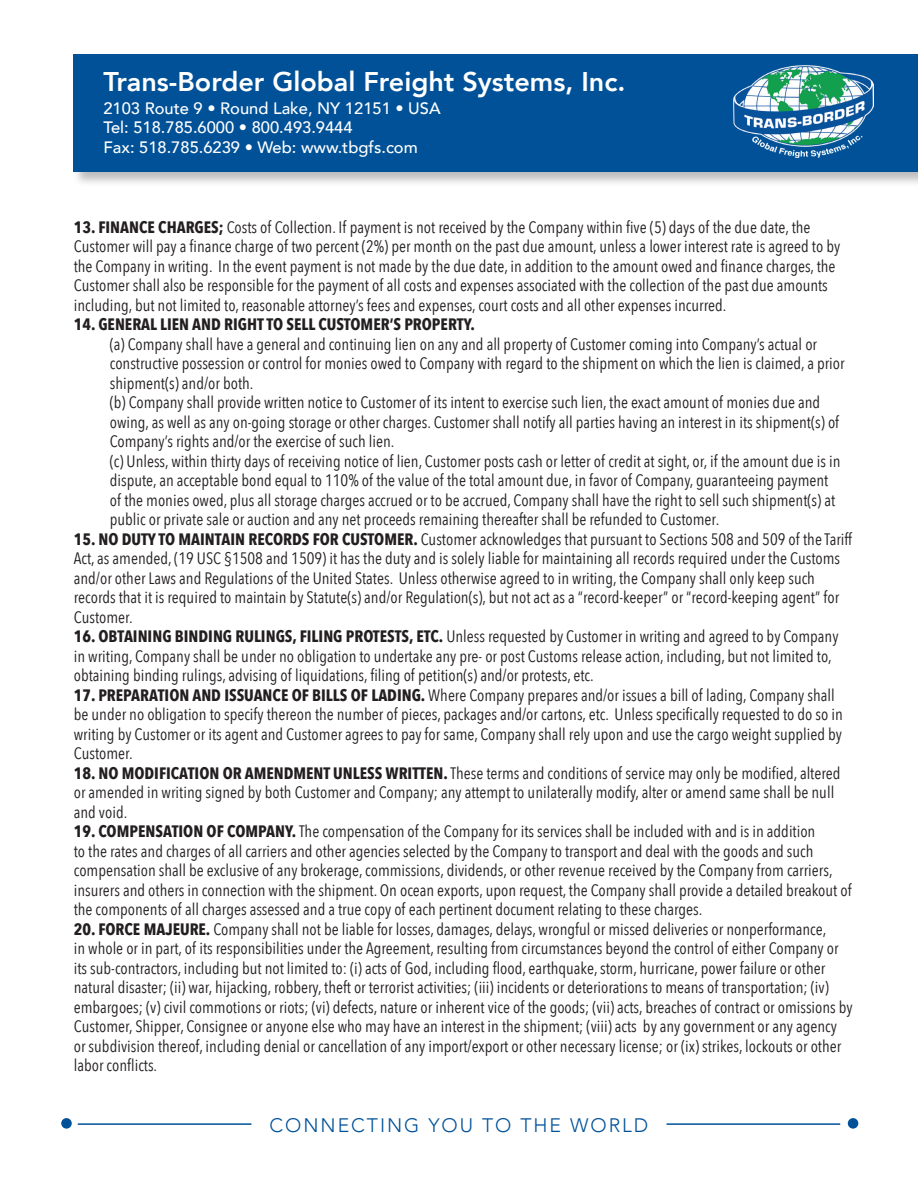
<style>
.page{position:relative;width:918px;height:1188px;background:#fff}
.page>*{position:absolute;margin:0;border:0;box-sizing:border-box;transform-origin:0 0}
.t1{font:800 27px "Avenir";color:#fff}
.t2{font:300 19.5px "Avenir";letter-spacing:.1em;color:#015198}
.t3{font:16.5px/19.5px "Avenir Next Condensed";color:#231f20}
.t4{font:500 16.5px/19.5px "Avenir";color:#fff}
.t5{font:700 16.5px "Avenir Next Condensed";color:#231f20}
.s1{font-weight:700}
</style>
<div class="page">
<hr style="left:78px;top:1123px;width:173px;height:2px;background:#015198">
<hr style="left:667px;top:1123px;width:173px;height:2px;background:#015198">
<div style="left:61px;top:1118px;width:11px;height:11px;background:#015198;border-radius:50%"></div>
<div style="left:848px;top:1118px;width:10px;height:11px;background:#015198;border-radius:50%"></div>
<div style="left:72px;top:53px;width:846px;height:134px;background:#231f20;opacity:.3"></div>
<div style="left:74px;top:54px;width:844px;height:118px;background:#015198"></div>
<img style="left:733px;top:65px;width:140px;height:93px">
<h1 class="t1" style="left:103px;top:61px;width:524px">Trans-Border Global Freight Systems, Inc.</h1>
<p class="t4" style="left:103px;top:97px;width:339px">2103 Route 9 • Round Lake, NY 12151 • USA<br>Tel: 518.785.6000 • 800.493.9444<br>Fax: 518.785.6239 • Web: www.tbgfs.com</p>
<p class="t3" style="left:74px;top:216px;width:768px"><span class="s1">13. FINANCE CHARGES;</span> Costs of Collection. If payment is not received by the Company within five (5) days of the due date, the Customer will pay a finance charge of two percent (2%) per month on the past due amount, unless a lower interest rate is agreed to by the Company in writing. In the event payment is not made by the due date, in addition to the amount owed and finance charges, the Customer shall also be responsible for the payment of all costs and expenses associated with the collection of the past due amounts including, but not limited to, reasonable attorney’s fees and expenses, court costs and all other expenses incurred.</p>
<p class="t5" style="left:74px;top:314px;width:403px">14. GENERAL LIEN AND RIGHT TO SELL CUSTOMER’S PROPERTY.</p>
<p class="t3" style="left:110px;top:333px;width:736px">(a) Company shall have a general and continuing lien on any and all property of Customer coming into Company’s actual or constructive possession or control for monies owed to Company with regard to the shipment on which the lien is claimed, a prior shipment(s) and/or both.<br>(b) Company shall provide written notice to Customer of its intent to exercise such lien, the exact amount of monies due and owing, as well as any on-going storage or other charges. Customer shall notify all parties having an interest in its shipment(s) of Company’s rights and/or the exercise of such lien.<br>(c) Unless, within thirty days of receiving notice of lien, Customer posts cash or letter of credit at sight, or, if the amount due is in dispute, an acceptable bond equal to 110% of the value of the total amount due, in favor of Company, guaranteeing payment<br>of the monies owed, plus all storage charges accrued or to be accrued, Company shall have the right to sell such shipment(s) at public or private sale or auction and any net proceeds remaining thereafter shall be refunded to Customer.</p>
<p class="t3" style="left:74px;top:528px;width:780px"><span class="s1">15. NO DUTY TO MAINTAIN RECORDS FOR CUSTOMER.</span> Customer acknowledges that pursuant to Sections 508 and 509 of the Tariff Act, as amended, (19 USC §1508 and 1509) it has the duty and is solely liable for maintaining all records required under the Customs and/or other Laws and Regulations of the United States. Unless otherwise agreed to in writing, the Company shall only keep such records that it is required to maintain by Statute(s) and/or Regulation(s), but not act as a “record-keeper” or “record-keeping agent” for Customer.</p>
<p class="t3" style="left:74px;top:626px;width:766px"><span class="s1">16. OBTAINING BINDING RULINGS, FILING PROTESTS, ETC.</span> Unless requested by Customer in writing and agreed to by Company in writing, Company shall be under no obligation to undertake any pre- or post Customs release action, including, but not limited to, obtaining binding rulings, advising of liquidations, filing of petition(s) and/or protests, etc.</p>
<p class="t3" style="left:74px;top:684px;width:771px"><span class="s1">17. PREPARATION AND ISSUANCE OF BILLS OF LADING.</span> Where Company prepares and/or issues a bill of lading, Company shall be under no obligation to specify thereon the number of pieces, packages and/or cartons, etc. Unless specifically requested to do so in writing by Customer or its agent and Customer agrees to pay for same, Company shall rely upon and use the cargo weight supplied by Customer.</p>
<p class="t3" style="left:74px;top:762px;width:768px"><span class="s1">18. NO MODIFICATION OR AMENDMENT UNLESS WRITTEN.</span> These terms and conditions of service may only be modified, altered or amended in writing signed by both Customer and Company; any attempt to unilaterally modify, alter or amend same shall be null and void.</p>
<p class="t3" style="left:74px;top:821px;width:779px"><span class="s1">19. COMPENSATION OF COMPANY.</span> The compensation of the Company for its services shall be included with and is in addition<br>to the rates and charges of all carriers and other agencies selected by the Company to transport and deal with the goods and such compensation shall be exclusive of any brokerage, commissions, dividends, or other revenue received by the Company from carriers, insurers and others in connection with the shipment. On ocean exports, upon request, the Company shall provide a detailed breakout of the components of all charges assessed and a true copy of each pertinent document relating to these charges.</p>
<p class="t3" style="left:74px;top:918px;width:781px"><span class="s1">20. FORCE MAJEURE.</span> Company shall not be liable for losses, damages, delays, wrongful or missed deliveries or nonperformance,<br>in whole or in part, of its responsibilities under the Agreement, resulting from circumstances beyond the control of either Company or its sub-contractors, including but not limited to: (i) acts of God, including flood, earthquake, storm, hurricane, power failure or other natural disaster; (ii) war, hijacking, robbery, theft or terrorist activities; (iii) incidents or deteriorations to means of transportation; (iv) embargoes; (v) civil commotions or riots; (vi) defects, nature or inherent vice of the goods; (vii) acts, breaches of contract or omissions by Customer, Shipper, Consignee or anyone else who may have an interest in the shipment; (viii) acts by any government or any agency or subdivision thereof, including denial or cancellation of any import/export or other necessary license; or (ix) strikes, lockouts or other labor conflicts.</p>
<p class="t2" style="left:270px;top:1114px;width:380px">CONNECTING YOU TO THE WORLD</p>
</div>
